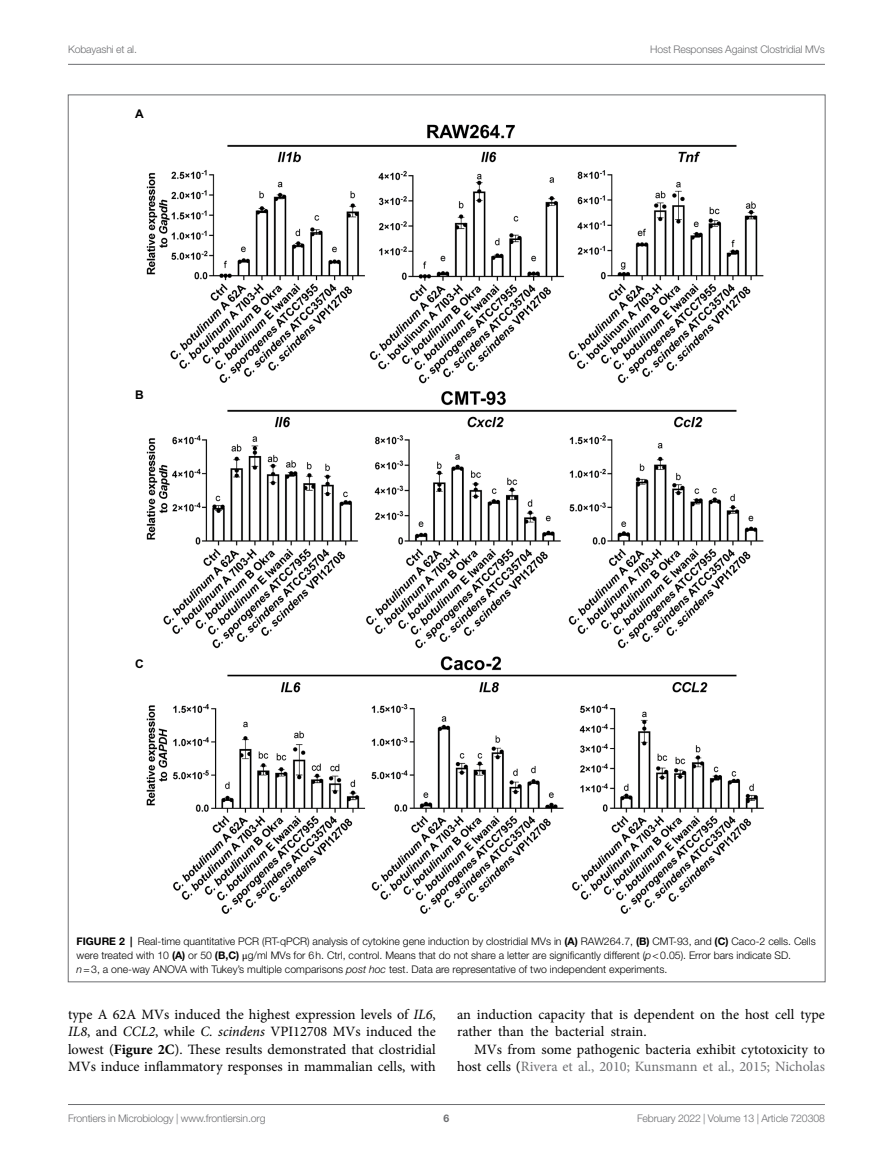
<style>
.page{position:relative;width:893px;height:1170px;background:#fff}
.page>*{position:absolute;margin:0;border:0;box-sizing:border-box;transform-origin:0 0}
.TEXT_FLUSH{font:14.25px/17.2px "Minion Pro";color:#000;text-align:justify}
.TEXT{font:14.25px/17.2px "Minion Pro";color:#000;text-align:right}
.t1{font:700 12px "Arial";color:#000}
.FIG_LEG{font:300 10.5px/14.2px "Helvetica Neue LT Std";color:#000}
.t2{font:300 10.5px "Helvetica Neue LT Std";letter-spacing:-.015em;color:#6d6e71}
.t3{font:700 10.5px "Helvetica Neue LT Std";color:#6d6e71}
.s1{font-weight:700}
.s2{font-family:"STIX General";font-weight:400}
.s3{font-style:italic}
.s4{color:#6d6e71}
</style>
<div class="page">
<hr style="left:68px;top:64px;width:757px;height:1px;background:#6d6e71">
<hr style="left:68px;top:1104px;width:757px;height:1px;background:#6d6e71">
<img style="left:146px;top:124px;width:618px;height:790px">
<p class="t2" style="left:68px;top:42px;width:70px">Kobayashi et al.</p>
<p class="t2" style="left:650px;top:42px;width:176px">Host Responses Against Clostridial MVs</p>
<p class="t1" style="left:135px;top:106px;width:10px">A</p>
<p class="t1" style="left:135px;top:386px;width:10px">B</p>
<p class="t1" style="left:135px;top:655px;width:10px">C</p>
<p class="FIG_LEG" style="left:77px;top:933px;width:741px"><span class="s1">FIGURE 2 |</span> Real-time quantitative PCR (RT-qPCR) analysis of cytokine gene induction by clostridial MVs in <span class="s1">(A)</span> RAW264.7, <span class="s1">(B)</span> CMT-93, and <span class="s1">(C)</span> Caco-2 cells. Cells were treated with 10 <span class="s1">(A)</span> or 50 <span class="s1">(B,C)</span> <span class="s2">μ</span>g/ml MVs for 6h. Ctrl, control. Means that do not share a letter are significantly different (<span class="s3">p</span>&lt;0.05). Error bars indicate SD. <span class="s3">n</span>=3, a one-way ANOVA with Tukey’s multiple comparisons <span class="s3">post hoc</span> test. Data are representative of two independent experiments.</p>
<p class="TEXT_FLUSH" style="left:68px;top:1006px;width:369px">type A 62A MVs induced the highest expression levels of <span class="s3">IL6</span>, <span class="s3">IL8</span>, and <span class="s3">CCL2</span>, while <span class="s3">C. scindens</span> VPI12708 MVs induced the lowest (<span class="s1">Figure 2C</span>). These results demonstrated that clostridial MVs induce inflammatory responses in mammalian cells, with</p>
<p class="TEXT_FLUSH" style="left:457px;top:1006px;width:369px">an induction capacity that is dependent on the host cell type rather than the bacterial strain.</p>
<p class="TEXT" style="left:457px;top:1040px;width:369px">MVs from some pathogenic bacteria exhibit cytotoxicity to host cells (<span class="s4">Rivera et al., 2010; Kunsmann et al., 2015; Nicholas</span></p>
<p class="t2" style="left:68px;top:1111px;width:199px">Frontiers in Microbiology | www.frontiersin.org</p>
<p class="t3" style="left:444px;top:1111px;width:7px">6</p>
<p class="t2" style="left:637px;top:1111px;width:189px">February 2022 | Volume 13 | Article 720308</p>
</div>
